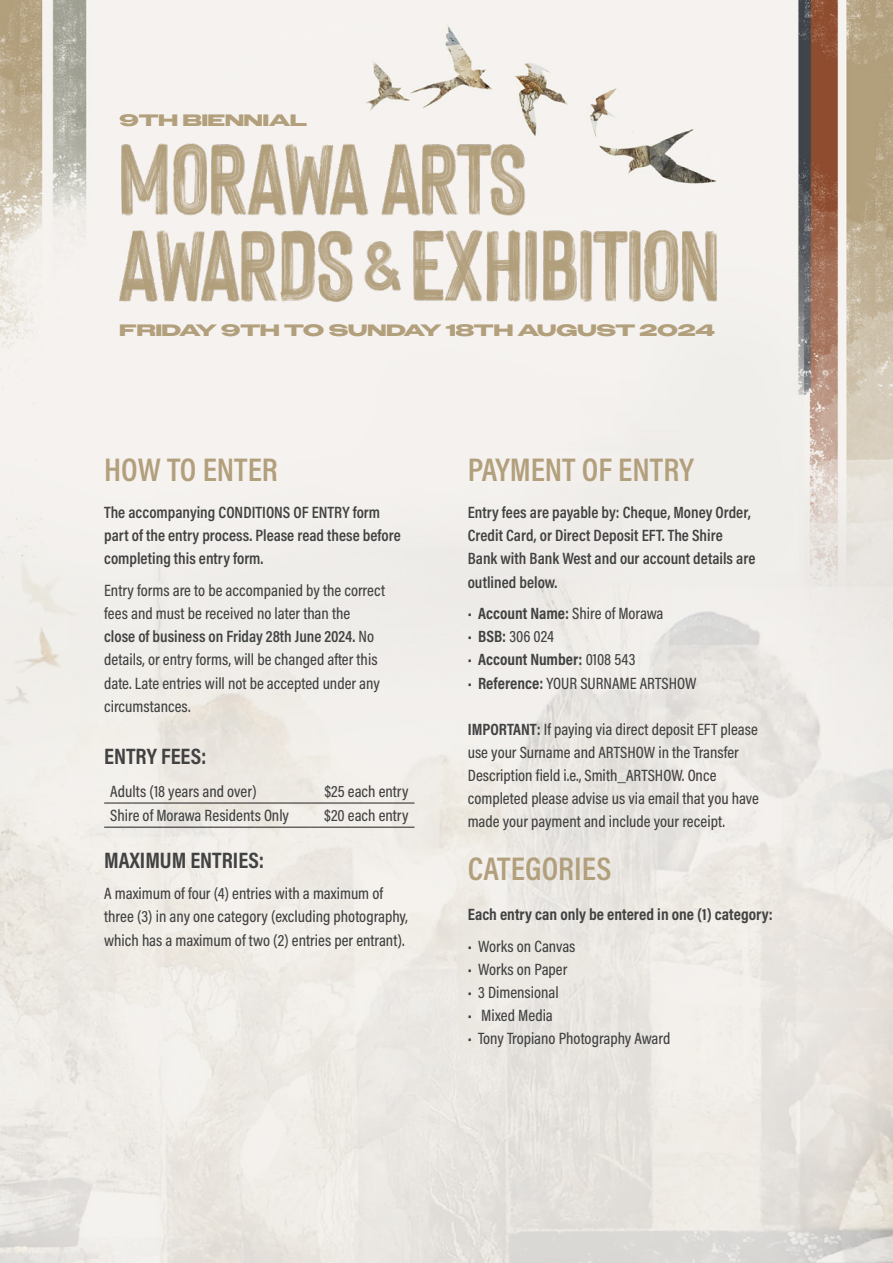
<style>
.page{position:relative;width:893px;height:1263px;background:#fff}
.page>*{position:absolute;margin:0;border:0;box-sizing:border-box;transform-origin:0 0}
.t1{font:600 33px "Acumin Pro Cond";color:#b29f7c}
.t2{font:700 22.5px "Acumin Pro Cond";color:#424242}
.t3{font:500 16.5px/23.1px "Acumin Pro Cond";color:#424242}
.t4{font:600 16.5px/23.1px "Acumin Pro Cond";color:#424242}
.t5{font:700 16.5px "Acumin Pro Cond";color:#424242}
.t6{font:700 16.5px "Owners XX Wide";color:#b29f7c}
.s1{font-weight:600}
.s2{font-weight:700}
.s3{font-weight:500}
</style>
<div class="page">
<img style="left:0;top:0;width:893px;height:1263px">
<img style="left:109px;top:139px;width:617px;height:170px">
<hr style="left:104px;top:803px;width:206px;height:1px;background:#231f20">
<hr style="left:310px;top:803px;width:104px;height:1px;background:#231f20">
<hr style="left:104px;top:827px;width:206px;height:1px;background:#231f20">
<hr style="left:310px;top:827px;width:104px;height:1px;background:#231f20">
<p class="t6" style="left:120px;top:110px;width:189px">9TH BIENNIAL</p>
<p class="t6" style="left:120px;top:320px;width:597px">FRIDAY 9TH TO SUNDAY 18TH AUGUST 2024</p>
<p class="t1" style="left:104px;top:448px;width:175px">HOW TO ENTER</p>
<p class="t1" style="left:468px;top:448px;width:228px">PAYMENT OF ENTRY</p>
<p class="t4" style="left:104px;top:500px;width:298px">The accompanying CONDITIONS OF ENTRY form part of the entry process. Please read these before completing this entry form.</p>
<p class="t3" style="left:104px;top:578px;width:282px">Entry forms are to be accompanied by the correct fees and must be received no later than the <span class="s1">close of business on Friday 28th June 2024.</span> No details, or entry forms, will be changed after this date. Late entries will not be accepted under any circumstances.</p>
<p class="t2" style="left:104px;top:742px;width:104px">ENTRY FEES:</p>
<p class="t3" style="left:110px;top:779px;width:148px">Adults (18 years and over)</p>
<p class="t3" style="left:324px;top:779px;width:86px">$25 each entry</p>
<p class="t3" style="left:110px;top:803px;width:180px">Shire of Morawa Residents Only</p>
<p class="t3" style="left:324px;top:803px;width:86px">$20 each entry</p>
<p class="t2" style="left:104px;top:845px;width:162px">MAXIMUM ENTRIES:</p>
<p class="t3" style="left:104px;top:882px;width:305px">A maximum of four (4) entries with a maximum of three (3) in any one category (excluding photography, which has a maximum of two (2) entries per entrant).</p>
<p class="t4" style="left:468px;top:500px;width:289px">Entry fees are payable by: Cheque, Money Order, Credit Card, or Direct Deposit EFT. The Shire Bank with Bank West and our account details are outlined below.</p>
<p class="t3" style="left:468px;top:602px;width:197px">• <span class="s2">Account Name:</span> Shire of Morawa</p>
<p class="t3" style="left:468px;top:625px;width:88px">• <span class="s2">BSB:</span> 306 024</p>
<p class="t5" style="left:468px;top:649px;width:169px"><span class="s3">•</span> Account Number: <span class="s3">0108 543</span></p>
<p class="t3" style="left:468px;top:671px;width:230px">• <span class="s2">Reference:</span> YOUR SURNAME ARTSHOW</p>
<p class="t3" style="left:468px;top:717px;width:293px"><span class="s2">IMPORTANT:</span> If paying via direct deposit EFT please use your Surname and ARTSHOW in the Transfer Description field i.e., Smith_ARTSHOW. Once completed please advise us via email that you have made your payment and include your receipt.</p>
<p class="t1" style="left:468px;top:847px;width:145px">CATEGORIES</p>
<p class="t5" style="left:468px;top:903px;width:306px">Each entry can only be entered in one (1) category:</p>
<p class="t3" style="left:468px;top:934px;width:109px">• Works on Canvas</p>
<p class="t3" style="left:468px;top:957px;width:101px">• Works on Paper</p>
<p class="t3" style="left:468px;top:980px;width:92px">• 3 Dimensional</p>
<p class="t3" style="left:468px;top:1003px;width:87px">• Mixed Media</p>
<p class="t3" style="left:468px;top:1027px;width:204px">• Tony Tropiano Photography Award</p>
</div>
